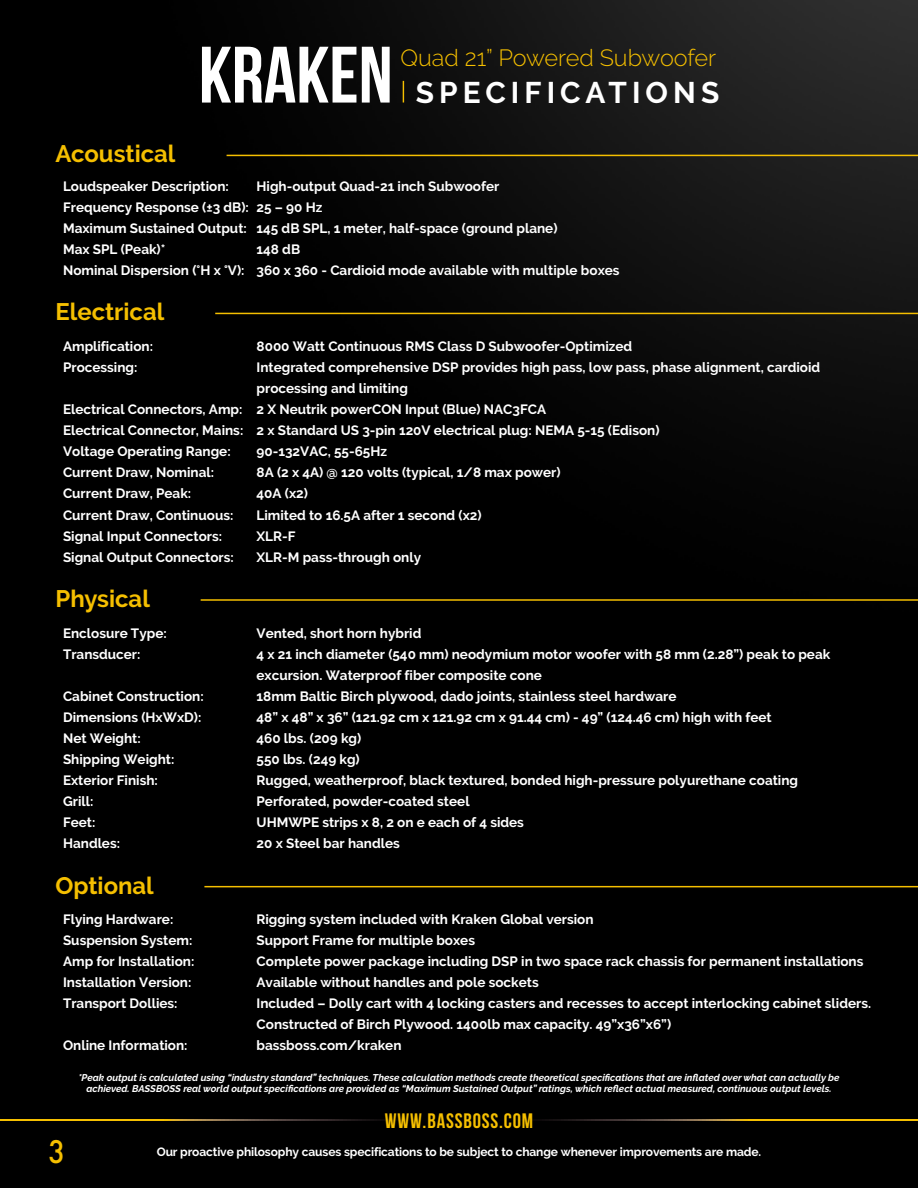
<style>
.page{position:relative;width:918px;height:1188px;background:#fff}
.page>*{position:absolute;margin:0;border:0;box-sizing:border-box;transform-origin:0 0}
.t1{font:79.8px "Bebas Neue";color:#fff}
.t2{font:500 30.15px "Futura";color:#f5bf00;scale:.9 1}
.t3{font:700 29.85px "Raleway";letter-spacing:.17em;color:#fff}
.t4{font:700 23.85px "Raleway";color:#f5bf00}
.t5{font:300 23.4px "Raleway";color:#f5bf00}
.t6{font:700 20.85px "Bebas Neue";letter-spacing:.04em;color:#f5bf00}
.t7{font:700 13.5px/21px "Raleway";color:#fff}
.t8{font:700 12px "Raleway";letter-spacing:-.01em;color:#fff}
.t9{font:italic 700 9.75px/11.7px "Raleway";color:#fff;text-align:center}
</style>
<div class="page">
<img style="left:0;top:0;width:918px;height:1188px">
<svg style="left:0;top:1119px;width:918px;height:1px"></svg>
<svg style="left:403px;top:81px;width:1px;height:22px"></svg>
<hr style="left:227px;top:155px;width:691px;height:1px;background:#f5bf00">
<hr style="left:215px;top:313px;width:703px;height:1px;background:#f5bf00">
<hr style="left:201px;top:599px;width:717px;height:2px;background:#f5bf00">
<hr style="left:204px;top:886px;width:714px;height:1px;background:#f5bf00">
<h3 class="t4" style="left:56px;top:140px;width:122px">Acoustical</h3>
<h1 class="t1" style="left:199px;top:31px;width:195px">KRAKEN</h1>
<h3 class="t5" style="left:400px;top:44px;width:317px">Quad 21” Powered Subwoofer</h3>
<h3 class="t3" style="left:416px;top:75px;width:305px">SPECIFICATIONS</h3>
<p class="t7" style="left:63px;top:176px;width:496px;text-indent:193px">High-output Quad-21 inch Subwoofer Frequency Response (±3 dB): 25 – 90 Hz<br>Maximum Sustained Output: 145 dB SPL, 1 meter, half-space (ground plane)<br>Max SPL (Peak)*</p>
<p class="t7" style="left:63px;top:176px;width:167px">Loudspeaker Description:</p>
<p class="t7" style="left:63px;top:239px;width:558px;text-indent:193px">148 dB<br>Nominal Dispersion (°H x °V): 360 x 360 - Cardioid mode available with multiple boxes</p>
<h3 class="t4" style="left:56px;top:298px;width:110px">Electrical</h3>
<p class="t7" style="left:63px;top:336px;width:92px">Amplification:</p>
<p class="t7" style="left:257px;top:336px;width:377px">8000 Watt Continuous RMS Class D Subwoofer-Optimized</p>
<p class="t7" style="left:63px;top:357px;width:76px">Processing:</p>
<p class="t7" style="left:257px;top:357px;width:565px">Integrated comprehensive DSP provides high pass, low pass, phase alignment, cardioid</p>
<p class="t7" style="left:257px;top:378px;width:153px">processing and limiting</p>
<p class="t7" style="left:63px;top:399px;width:485px">Electrical Connectors, Amp: 2 X Neutrik powerCON Input (Blue) NAC3FCA</p>
<p class="t7" style="left:63px;top:420px;width:598px">Electrical Connector, Mains: 2 x Standard US 3-pin 120V electrical plug: NEMA 5-15 (Edison)</p>
<p class="t7" style="left:63px;top:441px;width:169px">Voltage Operating Range:</p>
<p class="t7" style="left:257px;top:441px;width:132px">90-132VAC, 55-65Hz</p>
<p class="t7" style="left:63px;top:462px;width:153px">Current Draw, Nominal:</p>
<p class="t7" style="left:257px;top:462px;width:306px">8A (2 x 4A) @ 120 volts (typical, 1/8 max power)</p>
<p class="t7" style="left:63px;top:483px;width:130px">Current Draw, Peak:</p>
<p class="t7" style="left:257px;top:483px;width:53px">40A (x2)</p>
<p class="t7" style="left:63px;top:504px;width:172px">Current Draw, Continuous:</p>
<p class="t7" style="left:257px;top:504px;width:227px">Limited to 16.5A after 1 second (x2)</p>
<p class="t7" style="left:63px;top:525px;width:161px">Signal Input Connectors:</p>
<p class="t7" style="left:257px;top:525px;width:40px">XLR-F</p>
<p class="t7" style="left:63px;top:546px;width:172px">Signal Output Connectors:</p>
<p class="t7" style="left:257px;top:546px;width:166px">XLR-M pass-through only</p>
<h3 class="t4" style="left:56px;top:585px;width:96px">Physical</h3>
<p class="t7" style="left:63px;top:623px;width:105px">Enclosure Type:</p>
<p class="t7" style="left:257px;top:623px;width:166px">Vented, short horn hybrid</p>
<p class="t7" style="left:63px;top:644px;width:79px">Transducer:</p>
<p class="t7" style="left:257px;top:644px;width:575px">4 x 21 inch diameter (540 mm) neodymium motor woofer with 58 mm (2.28”) peak to peak excursion. Waterproof fiber composite cone</p>
<p class="t7" style="left:63px;top:686px;width:142px">Cabinet Construction:</p>
<p class="t7" style="left:257px;top:686px;width:421px">18mm Baltic Birch plywood, dado joints, stainless steel hardware</p>
<p class="t7" style="left:63px;top:707px;width:140px">Dimensions (HxWxD):</p>
<p class="t7" style="left:257px;top:707px;width:517px">48” x 48” x 36” (121.92 cm x 121.92 cm x 91.44 cm) - 49” (124.46 cm) high with feet</p>
<p class="t7" style="left:63px;top:728px;width:79px">Net Weight:</p>
<p class="t7" style="left:257px;top:728px;width:106px">460 lbs. (209 kg)</p>
<p class="t7" style="left:63px;top:749px;width:113px">Shipping Weight:</p>
<p class="t7" style="left:257px;top:749px;width:105px">550 lbs. (249 kg)</p>
<p class="t7" style="left:63px;top:770px;width:96px">Exterior Finish:</p>
<p class="t7" style="left:257px;top:770px;width:543px">Rugged, weatherproof, black textured, bonded high-pressure polyurethane coating</p>
<p class="t7" style="left:63px;top:791px;width:32px">Grill:</p>
<p class="t7" style="left:257px;top:791px;width:215px">Perforated, powder-coated steel</p>
<p class="t7" style="left:63px;top:812px;width:34px">Feet:</p>
<p class="t7" style="left:257px;top:812px;width:269px">UHMWPE strips x 8, 2 on e each of 4 sides</p>
<p class="t7" style="left:63px;top:833px;width:59px">Handles:</p>
<p class="t7" style="left:257px;top:833px;width:145px">20 x Steel bar handles</p>
<h3 class="t4" style="left:56px;top:872px;width:100px">Optional</h3>
<p class="t7" style="left:63px;top:909px;width:112px">Flying Hardware:</p>
<p class="t7" style="left:257px;top:909px;width:339px">Rigging system included with Kraken Global version</p>
<p class="t7" style="left:63px;top:930px;width:131px">Suspension System:</p>
<p class="t7" style="left:257px;top:930px;width:220px">Support Frame for multiple boxes</p>
<p class="t7" style="left:63px;top:951px;width:133px">Amp for Installation:</p>
<p class="t7" style="left:257px;top:951px;width:608px">Complete power package including DSP in two space rack chassis for permanent installations</p>
<p class="t7" style="left:63px;top:972px;width:130px">Installation Version:</p>
<p class="t7" style="left:257px;top:972px;width:284px">Available without handles and pole sockets</p>
<p class="t7" style="left:63px;top:993px;width:116px">Transport Dollies:</p>
<p class="t7" style="left:257px;top:993px;width:616px">Included – Dolly cart with 4 locking casters and recesses to accept interlocking cabinet sliders.<br>Constructed of Birch Plywood. 1400lb max capacity. 49”x36”x6”)</p>
<p class="t7" style="left:63px;top:1035px;width:126px">Online Information:</p>
<p class="t7" style="left:257px;top:1035px;width:146px">bassboss.com/kraken</p>
<p class="t9" style="left:78px;top:1071px;width:763px">*Peak output is calculated using “industry standard” techniques. These calculation methods create theoretical specifications that are inflated over what can actually be achieved. BASSBOSS real world output specifications are provided as “Maximum Sustained Output” ratings, which reflect actual measured, continuous output levels.</p>
<h2 class="t2" style="left:49px;top:1131px;width:20px">3</h2>
<h3 class="t6" style="left:385px;top:1109px;width:150px">WWW.BASSBOSS.COM</h3>
<p class="t8" style="left:157px;top:1145px;width:606px">Our proactive philosophy causes specifications to be subject to change whenever improvements are made.</p>
</div>
